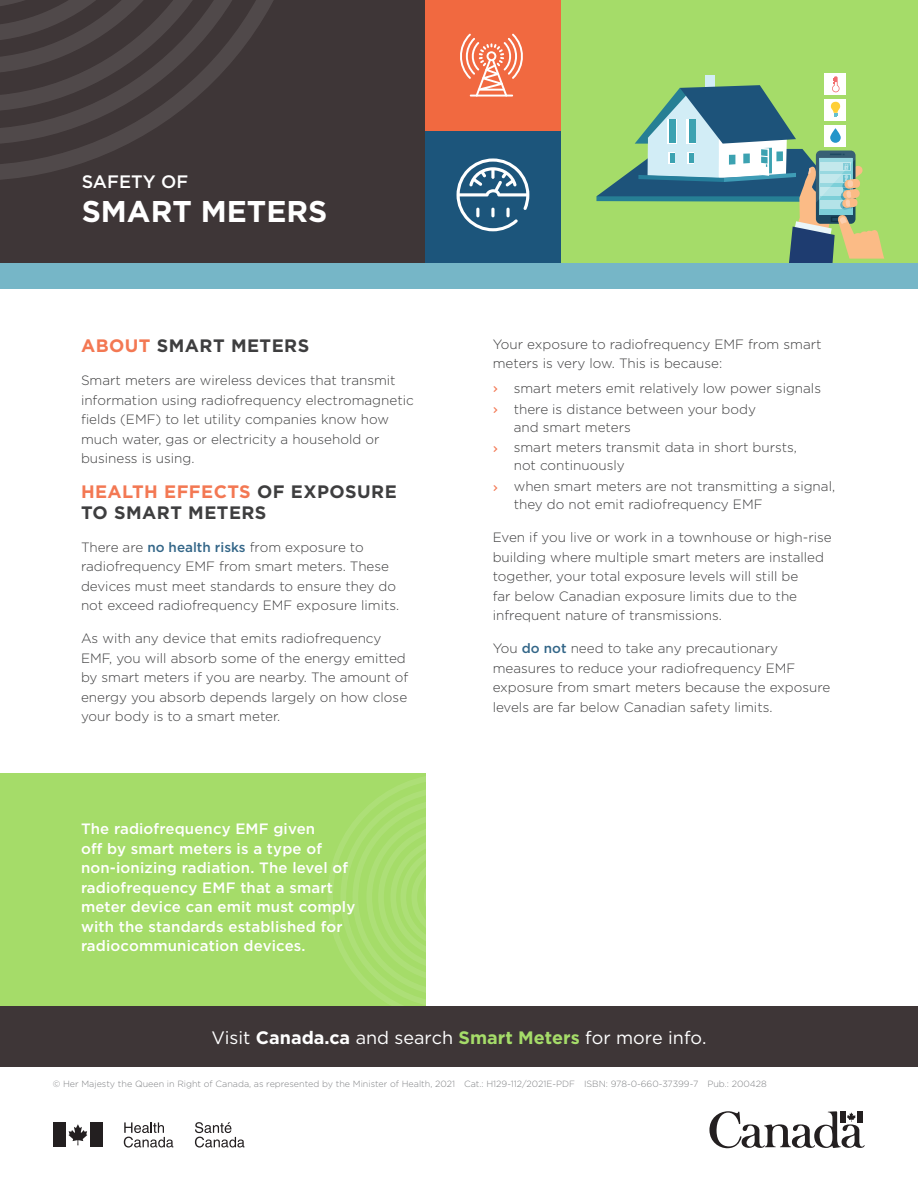
<style>
.page{position:relative;width:918px;height:1188px;background:#fff}
.page>*{position:absolute;margin:0;border:0;box-sizing:border-box;transform-origin:0 0}
.Title{font:700 30px "Gotham HTF";color:#fff}
.t1{font:700 18px/21px "Gotham HTF";letter-spacing:.025em;color:#3e3e3f}
.Pull_quote{font:18px "Gotham HTF";color:#fff}
.Sub_Title{font:500 18px "Gotham HTF";color:#fff}
.Pull_quote-2{font:500 15px/19.5px "Gotham HTF";letter-spacing:.01em;color:#fff}
.Body{font:300 13.5px/19.5px "Gotham HTF";color:#3e3e3f}
.Body_Before_Bullet{font:300 13.5px/19.5px "Gotham HTF";color:#3e3e3f}
.Body-2{font:300 9px "Gotham HTF";color:#808285}
.s1{color:#f37853}
.s2{font-weight:500;color:#368}
.s3{font-family:"Archer";font-weight:500;font-size:18px;color:#f37853}
.s4{font-weight:700}
.s5{font-weight:700;color:#a5dc69}
</style>
<div class="page">
<div style="left:0;top:773px;width:425px;height:233px;background:#a5dc69"></div>
<svg style="left:328px;top:773px;width:98px;height:233px"></svg>
<div style="left:0;top:0;width:425px;height:263px;background:#3e3637"></div>
<div style="left:561px;top:0;width:357px;height:263px;background:#a5dc69"></div>
<div style="left:425px;top:0;width:136px;height:132px;background:#f16940"></div>
<div style="left:425px;top:132px;width:136px;height:131px;background:#1c557b"></div>
<div style="left:0;top:1006px;width:918px;height:61px;background:#3e3637"></div>
<svg style="left:0;top:0;width:274px;height:180px"></svg>
<svg style="left:460px;top:34px;width:63px;height:63px"></svg>
<svg style="left:457px;top:158px;width:72px;height:73px"></svg>
<div style="left:705px;top:75px;width:10px;height:18px;background:#d2edf6"></div>
<div style="left:825px;top:73px;width:21px;height:22px;background:#fff"></div>
<svg style="left:596px;top:76px;width:288px;height:187px"></svg>
<div style="left:0;top:263px;width:918px;height:26px;background:#76b6c7"></div>
<svg style="left:709px;top:1111px;width:156px;height:37px"></svg>
<div style="left:53px;top:1122px;width:13px;height:25px;background:#231f20"></div>
<svg style="left:68px;top:1124px;width:19px;height:21px"></svg>
<div style="left:90px;top:1122px;width:13px;height:25px;background:#231f20"></div>
<svg style="left:124px;top:1122px;width:49px;height:26px"></svg>
<svg style="left:195px;top:1122px;width:50px;height:26px"></svg>
<p class="Sub_Title" style="left:82px;top:171px;width:108px">SAFETY OF</p>
<p class="Title" style="left:82px;top:194px;width:247px">SMART METERS</p>
<h1 class="t1" style="left:81px;top:335px;width:230px"><span class="s1">ABOUT</span> SMART METERS</h1>
<p class="Body" style="left:81px;top:371px;width:334px">Smart meters are wireless devices that transmit information using radiofrequency electromagnetic fields (EMF) to let utility companies know how much water, gas or electricity a household or business is using.</p>
<h1 class="t1" style="left:81px;top:481px;width:317px"><span class="s1">HEALTH EFFECTS</span> OF EXPOSURE<br>TO SMART METERS</h1>
<p class="Body" style="left:81px;top:537px;width:320px">There are <span class="s2">no health risks</span> from exposure to radiofrequency EMF from smart meters. These devices must meet standards to ensure they do not exceed radiofrequency EMF exposure limits.</p>
<p class="Body" style="left:81px;top:629px;width:329px">As with any device that emits radiofrequency EMF, you will absorb some of the energy emitted by smart meters if you are nearby. The amount of energy you absorb depends largely on how close your body is to a smart meter.</p>
<p class="Pull_quote-2" style="left:81px;top:819px;width:276px">The radiofrequency EMF given<br>off by smart meters is a type of non-ionizing radiation. The level of radiofrequency EMF that a smart meter device can emit must comply with the standards established for radiocommunication devices.</p>
<p class="Body_Before_Bullet" style="left:493px;top:334px;width:330px">Your exposure to radiofrequency EMF from smart meters is very low. This is because:</p>
<p class="Body" style="left:493px;top:378px;width:330px"><span class="s3">›</span> smart meters emit relatively low power signals</p>
<p class="Body" style="left:514px;top:400px;width:244px;line-height:18px;text-indent:-21px"><span class="s3">›</span> there is distance between your body and smart meters</p>
<p class="Body" style="left:514px;top:438px;width:285px;line-height:18px;text-indent:-21px"><span class="s3">›</span> smart meters transmit data in short bursts, not continuously</p>
<p class="Body" style="left:514px;top:477px;width:323px;line-height:18px;text-indent:-21px"><span class="s3">›</span> when smart meters are not transmitting a signal, they do not emit radiofrequency EMF</p>
<p class="Body" style="left:493px;top:527px;width:340px">Even if you live or work in a townhouse or high-rise building where multiple smart meters are installed together, your total exposure levels will still be<br>far below Canadian exposure limits due to the infrequent nature of transmissions.</p>
<p class="Body" style="left:493px;top:638px;width:339px">You <span class="s2">do not</span> need to take any precautionary measures to reduce your radiofrequency EMF exposure from smart meters because the exposure levels are far below Canadian safety limits.</p>
<p class="Pull_quote" style="left:211px;top:1028px;width:497px">Visit <span class="s4">Canada.ca</span> and search <span class="s5">Smart Meters</span> for more info.</p>
<p class="Body-2" style="left:53px;top:1079px;width:715px">© Her Majesty the Queen in Right of Canada, as represented by the Minister of Health, 2021 Cat.: H129-112/2021E-PDF ISBN: 978-0-660-37399-7 Pub.: 200428</p>
</div>
